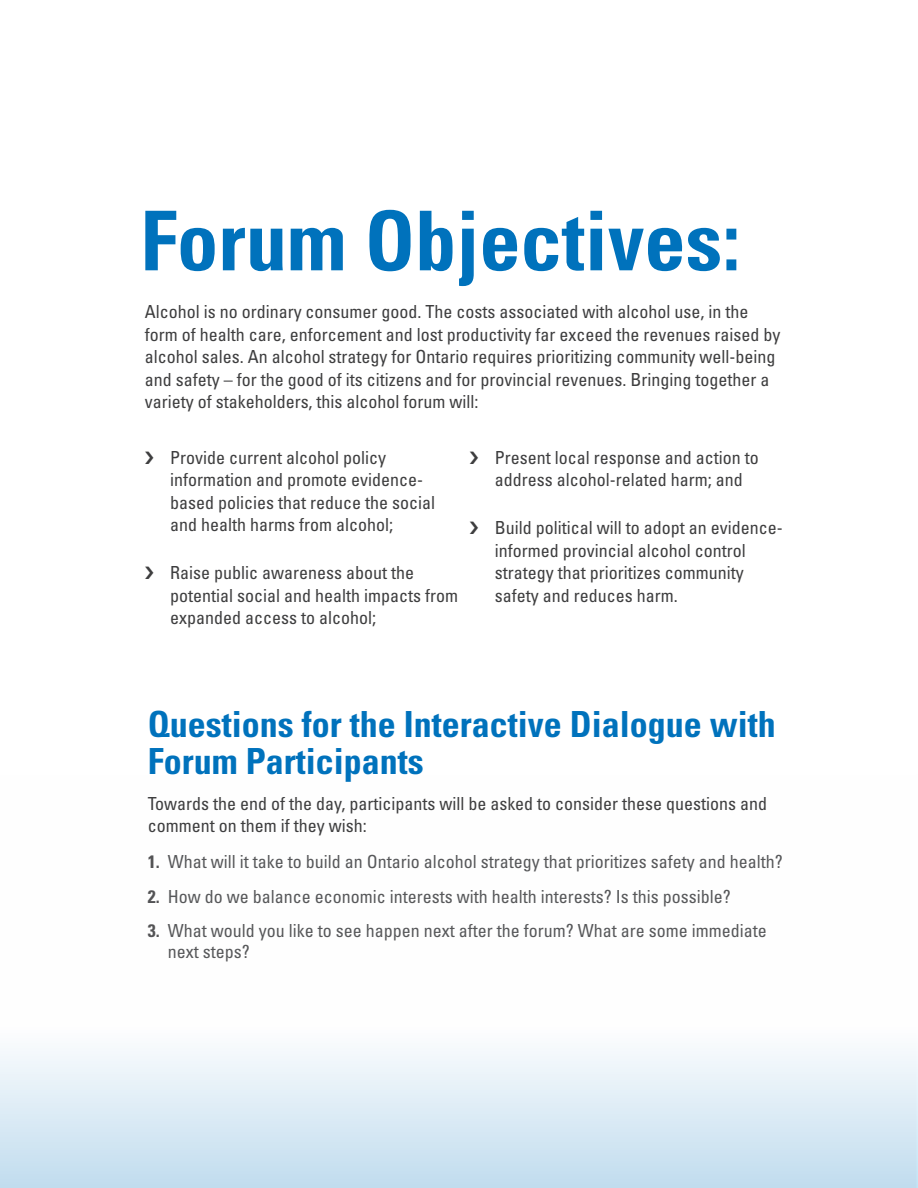
<style>
.page{position:relative;width:918px;height:1188px;background:#fff}
.page>*{position:absolute;margin:0;border:0;box-sizing:border-box;transform-origin:0 0}
.t1{font:700 condensed 82.5px "Univers LT Std";color:#0072bc}
.t2{font:700 condensed 36px/37.2px "Univers LT Std";color:#0072bc}
.t3{font:condensed 18px/22.5px "Univers LT Std";color:#3e3e3f}
.t4{font:condensed 18px/21px "Univers LT Std";color:#57585a}
.s1{font-weight:700;color:#535355}
</style>
<div class="page">
<svg style="left:0;top:1051px;width:918px;height:137px;background:#daeaf4"></svg>
<h1 class="t1" style="left:140px;top:190px;width:602px">Forum Objectives:</h1>
<p class="t3" style="left:145px;top:300px;width:637px">Alcohol is no ordinary consumer good. The costs associated with alcohol use, in the form of health care, enforcement and lost productivity far exceed the revenues raised by alcohol sales. An alcohol strategy for Ontario requires prioritizing community well-being and safety – for the good of its citizens and for provincial revenues. Bringing together a variety of stakeholders, this alcohol forum will:</p>
<p class="t3" style="left:170px;top:446px;width:266px">Provide current alcohol policy information and promote evidence&shy;based policies that reduce the social and health harms from alcohol;</p>
<p class="t3" style="left:170px;top:561px;width:289px">Raise public awareness about the potential social and health impacts from expanded access to alcohol;</p>
<p class="t3" style="left:495px;top:446px;width:265px">Present local response and action to address alcohol-related harm; and</p>
<p class="t3" style="left:495px;top:516px;width:289px">Build political will to adopt an evidence&shy;informed provincial alcohol control strategy that prioritizes community safety and reduces harm.</p>
<h2 class="t2" style="left:148px;top:705px;width:629px">Questions for the Interactive Dialogue with<br>Forum Participants</h2>
<p class="t3" style="left:148px;top:792px;width:621px">Towards the end of the day, participants will be asked to consider these questions and comment on them if they wish:</p>
<p class="t4" style="left:148px;top:851px;width:637px"><span class="s1">1.</span> What will it take to build an Ontario alcohol strategy that prioritizes safety and health?</p>
<p class="t4" style="left:148px;top:886px;width:585px"><span class="s1">2.</span> How do we balance economic interests with health interests? Is this possible?</p>
<p class="t4" style="left:168px;top:920px;width:600px;text-indent:-20px"><span class="s1">3.</span> What would you like to see happen next after the forum? What are some immediate next steps?</p>
</div>
